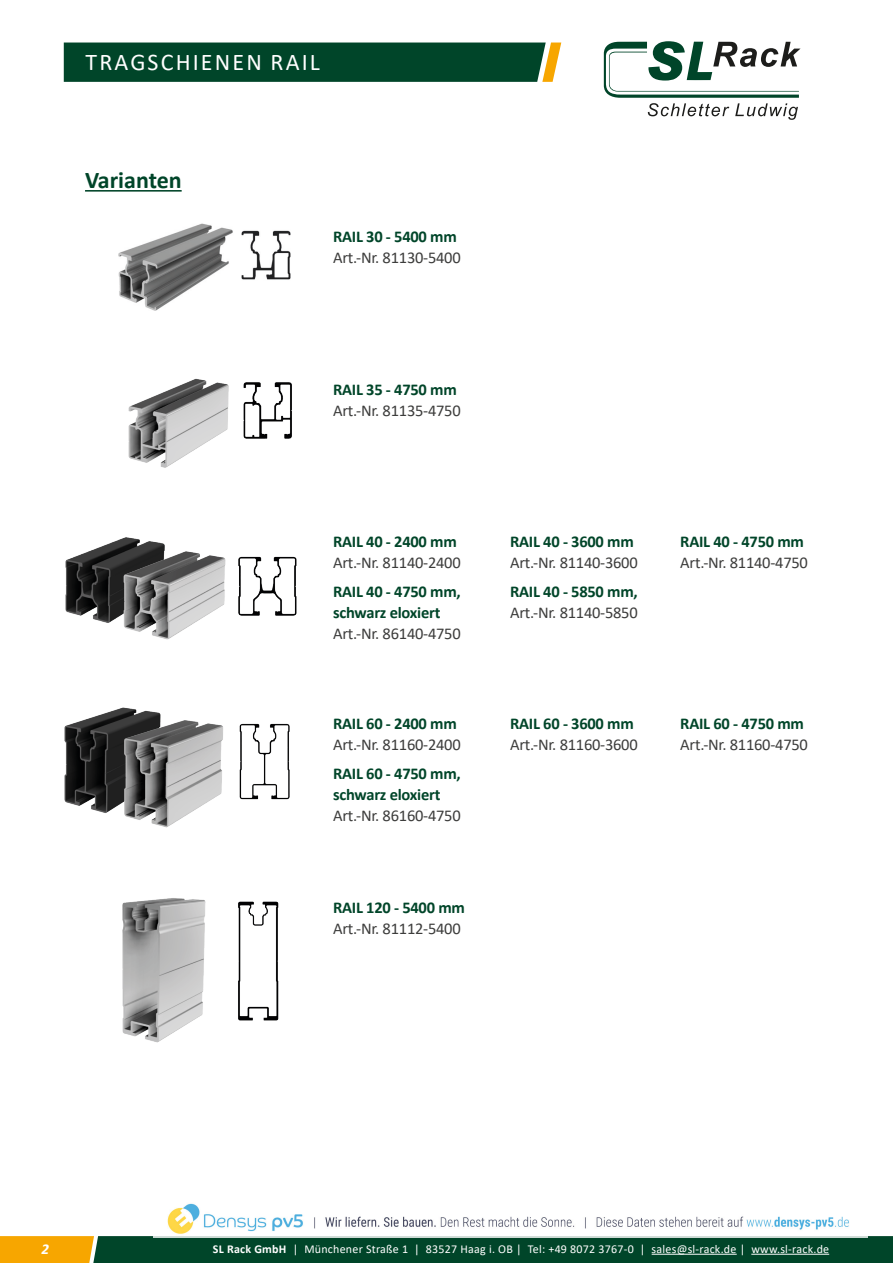
<style>
.page{position:relative;width:893px;height:1263px;background:#fff}
.page>*{position:absolute;margin:0;border:0;box-sizing:border-box;transform-origin:0 0}
.t1{font:24px "Calibri";letter-spacing:.09em;color:#fff}
.t2{font:700 24px "Calibri";color:#004529}
.t3{font:16.5px "Calibri";letter-spacing:-.015em;color:#3d3d3c}
.t4{font:700 16.5px/21px "Calibri";letter-spacing:-.015em;color:#004529}
.t5{font:italic 700 15px "Calibri";color:#fff}
.t6{font:12px "Calibri";letter-spacing:.02em;color:#fff}
.s1{font-weight:700}
</style>
<div class="page">
<svg style="left:0;top:1236px;width:893px;height:27px;background:#22552b"></svg>
<hr style="left:652px;top:1254px;width:85px;height:1px;background:#fff">
<hr style="left:751px;top:1254px;width:78px;height:1px;background:#fff">
<svg style="left:604px;top:41px;width:196px;height:79px"></svg>
<div style="left:64px;top:43px;width:497px;height:39px;background:#004529"></div>
<hr style="left:85px;top:190px;width:97px;height:2px;background:#004529">
<img style="left:128px;top:378px;width:101px;height:90px">
<img style="left:243px;top:382px;width:49px;height:57px">
<img style="left:238px;top:556px;width:59px;height:60px">
<img style="left:239px;top:723px;width:51px;height:77px">
<img style="left:65px;top:537px;width:100px;height:86px">
<img style="left:122px;top:550px;width:104px;height:90px">
<img style="left:64px;top:707px;width:69px;height:105px">
<img style="left:100px;top:709px;width:123px;height:119px">
<img style="left:118px;top:223px;width:115px;height:88px">
<img style="left:241px;top:230px;width:50px;height:50px">
<img style="left:238px;top:901px;width:41px;height:120px">
<img style="left:122px;top:898px;width:84px;height:145px">
<img style="left:153px;top:1203px;width:714px;height:34px">
<h1 class="t1" style="left:86px;top:45px;width:236px">TRAGSCHIENEN RAIL</h1>
<p class="t2" style="left:85px;top:163px;width:98px">Varianten</p>
<p class="t4" style="left:333px;top:226px;width:125px">RAIL 30 - 5400 mm</p>
<p class="t3" style="left:333px;top:246px;width:129px">Art.-Nr. 81130-5400</p>
<p class="t4" style="left:333px;top:379px;width:125px">RAIL 35 - 4750 mm</p>
<p class="t3" style="left:333px;top:399px;width:129px">Art.-Nr. 81135-4750</p>
<p class="t4" style="left:333px;top:531px;width:125px">RAIL 40 - 2400 mm</p>
<p class="t3" style="left:333px;top:551px;width:129px">Art.-Nr. 81140-2400</p>
<p class="t4" style="left:333px;top:581px;width:129px">RAIL 40 - 4750 mm,</p>
<p class="t4" style="left:333px;top:602px;width:109px">schwarz eloxiert</p>
<p class="t3" style="left:333px;top:622px;width:129px">Art.-Nr. 86140-4750</p>
<p class="t4" style="left:333px;top:712px;width:125px">RAIL 60 - 2400 mm</p>
<p class="t3" style="left:333px;top:733px;width:129px">Art.-Nr. 81160-2400</p>
<p class="t4" style="left:333px;top:763px;width:129px">RAIL 60 - 4750 mm, schwarz eloxiert</p>
<p class="t3" style="left:333px;top:804px;width:129px">Art.-Nr. 86160-4750</p>
<p class="t4" style="left:333px;top:897px;width:133px">RAIL 120 - 5400 mm</p>
<p class="t3" style="left:333px;top:917px;width:129px">Art.-Nr. 81112-5400</p>
<p class="t4" style="left:510px;top:531px;width:125px">RAIL 40 - 3600 mm</p>
<p class="t3" style="left:510px;top:551px;width:129px">Art.-Nr. 81140-3600</p>
<p class="t4" style="left:510px;top:581px;width:129px">RAIL 40 - 5850 mm,</p>
<p class="t3" style="left:510px;top:601px;width:129px">Art.-Nr. 81140-5850</p>
<p class="t4" style="left:510px;top:712px;width:125px">RAIL 60 - 3600 mm</p>
<p class="t3" style="left:510px;top:733px;width:129px">Art.-Nr. 81160-3600</p>
<p class="t4" style="left:680px;top:531px;width:125px">RAIL 40 - 4750 mm</p>
<p class="t3" style="left:680px;top:551px;width:129px">Art.-Nr. 81140-4750</p>
<p class="t4" style="left:680px;top:712px;width:125px">RAIL 60 - 4750 mm</p>
<p class="t3" style="left:680px;top:733px;width:129px">Art.-Nr. 81160-4750</p>
<p class="t5" style="left:41px;top:1238px;width:9px">2</p>
<p class="t6" style="left:213px;top:1240px;width:618px"><span class="s1">SL Rack GmbH</span> | Münchener Straße 1 | 83527 Haag i. OB | Tel: +49 8072 3767-0 | sales@sl-rack.de | www.sl-rack.de</p>
</div>
